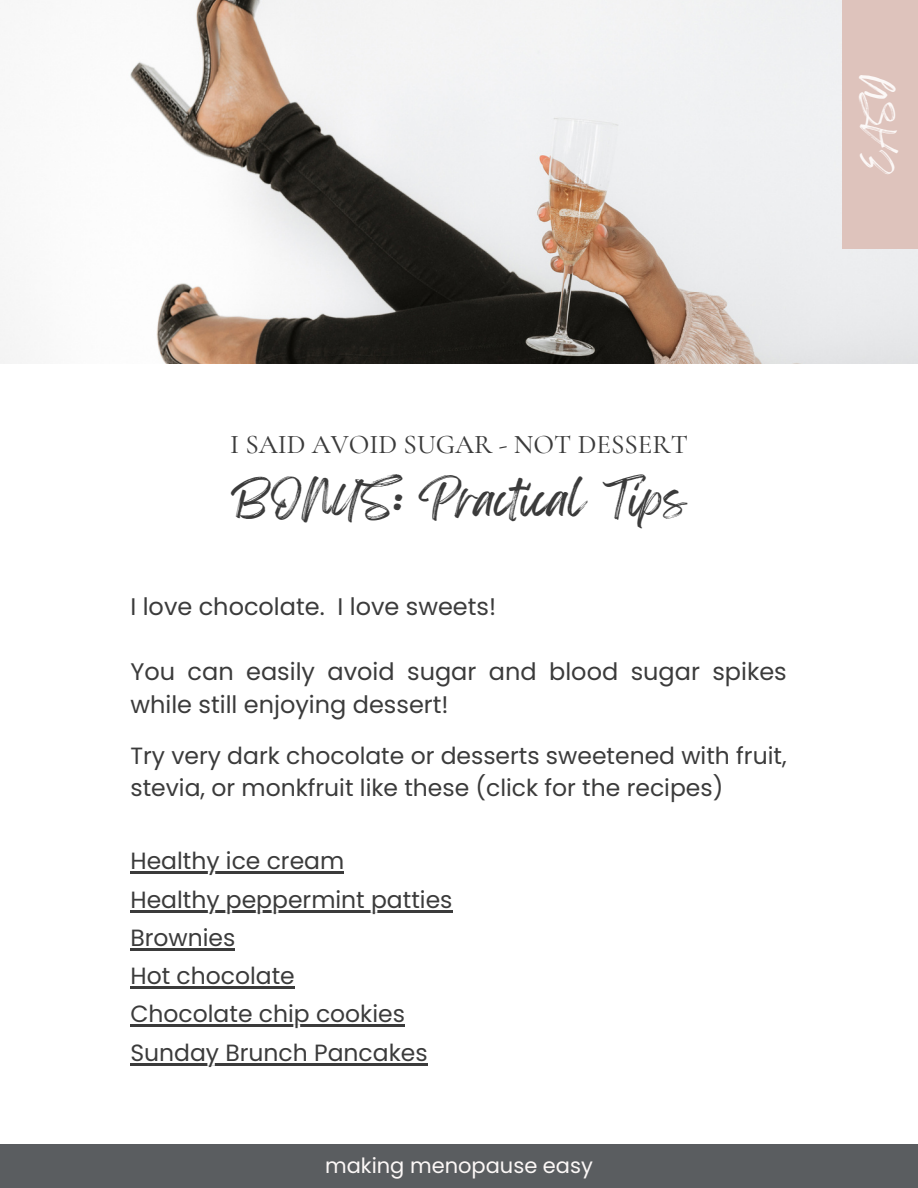
<style>
.page{position:relative;width:918px;height:1188px;background:#fff}
.page>*{position:absolute;margin:0;border:0;box-sizing:border-box;transform-origin:0 0}
.t1{font:42px "Feeling Passionate";color:#3b3b3b}
.t2{font:33px "Feeling Passionate";color:#fcf8f7}
.t3{font:500 27px "Cormorant Garamond";color:#3b3b3b}
.t4{font:24px/32.7px "Poppins";color:#3b3b3b}
.t5{font:23.4px/38.2px "Poppins";color:#3b3b3b}
.t6{font:21px "Poppins";color:#fcf8f7}
</style>
<div class="page">
<img style="left:0;top:0;width:918px;height:363px">
<div style="left:842px;top:0;width:76px;height:249px;background:#dec3bc"></div>
<div style="left:0;top:1144px;width:918px;height:44px;background:#5a5d60"></div>
<hr style="left:130px;top:872px;width:214px;height:2px;background:#3b3b3b">
<hr style="left:130px;top:910px;width:322px;height:2px;background:#3b3b3b">
<hr style="left:130px;top:948px;width:105px;height:2px;background:#3b3b3b">
<hr style="left:130px;top:986px;width:165px;height:3px;background:#3b3b3b">
<hr style="left:130px;top:1025px;width:275px;height:2px;background:#3b3b3b">
<hr style="left:130px;top:1063px;width:298px;height:2px;background:#3b3b3b">
<h2 class="t2" style="left:852px;top:174px;width:101px;rotate:-90deg">EASY</h2>
<p class="t3" style="left:230px;top:428px;width:459px">I SAID AVOID SUGAR - NOT DESSERT</p>
<h1 class="t1" style="left:231px;top:464px;width:457px">BONUS: Practical Tips</h1>
<p class="t4" style="left:130px;top:590px;width:367px">I love chocolate. I love sweets!</p>
<p class="t4" style="left:130px;top:656px;width:658px">You can easily avoid sugar and blood sugar spikes while still enjoying dessert!</p>
<p class="t5" style="left:130px;top:739px;width:658px;line-height:32.7px">Try very dark chocolate or desserts sweetened with fruit, stevia, or monkfruit like these (click for the recipes)</p>
<p class="t5" style="left:130px;top:842px;width:324px">Healthy ice cream<br>Healthy peppermint patties<br>Brownies<br>Hot chocolate<br>Chocolate chip cookies<br>Sunday Brunch Pancakes</p>
<p class="t6" style="left:325px;top:1151px;width:269px">making menopause easy</p>
</div>
